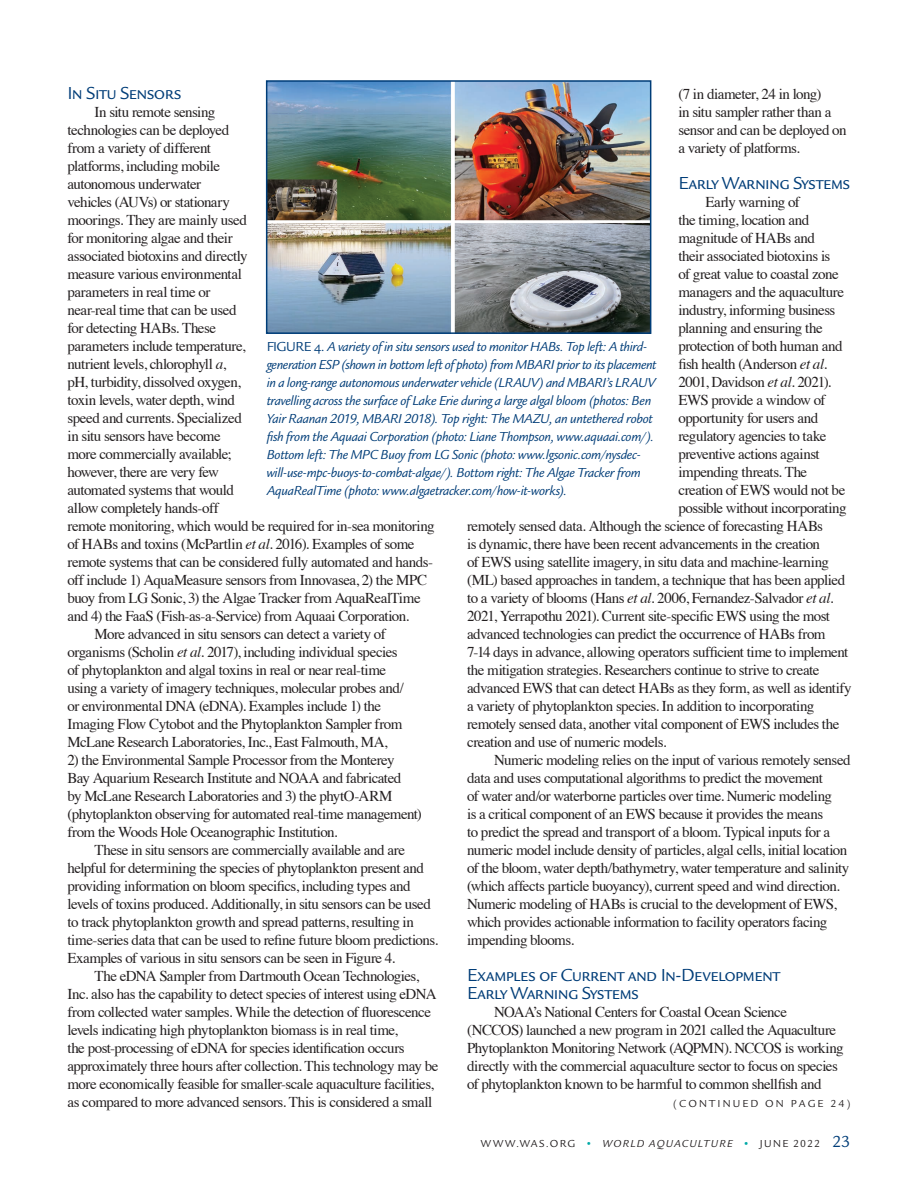
<style>
.page{position:relative;width:918px;height:1188px;background:#fff}
.page>*{position:absolute;margin:0;border:0;box-sizing:border-box;transform-origin:0 0}
.Heading_1{font:18px "Legacy Sans SC";letter-spacing:-.035em;color:#003d78}
.Heading_2{font:18px "Legacy Sans SC";letter-spacing:-.035em;color:#003d78}
.t1{font:15px/18px "Times";letter-spacing:-.035em;color:#231f20}
.t2{font:italic 13.5px/18px "Legacy Sans";letter-spacing:-.02em;color:#003d78}
.jumpline{font:10.5px "Legacy Sans";letter-spacing:.12em;color:#231f20}
.jumpline-2{font:10.5px "Legacy Sans";letter-spacing:.2em;color:#231f20}
.s1{font-style:italic}
.s2{font-family:"Legacy Sans SC";font-style:normal}
.s3{color:#00a9a7}
.s4{font-size:16.5px;color:#003d78}
</style>
<div class="page">
<img style="left:269px;top:83px;width:379px;height:248px">
<div style="left:266px;top:80px;width:385px;height:254px;border:2px solid #003d78"></div>
<p class="Heading_2" style="left:68px;top:82px;width:116px">In Situ Sensors</p>
<p class="t1" style="left:68px;top:102px;width:369px;text-indent:27px">In situ remote sensing<br>technologies can be deployed<br>from a variety of different<br>platforms, including mobile<br>autonomous underwater<br>vehicles (AUVs) or stationary<br>moorings. They are mainly used<br>for monitoring algae and their<br>associated biotoxins and directly<br>measure various environmental<br>parameters in real time or<br>near-real time that can be used<br>for detecting HABs. These<br>parameters include temperature,<br>nutrient levels, chlorophyll <span class="s1">a</span>,<br>pH, turbidity, dissolved oxygen,<br>toxin levels, water depth, wind<br>speed and currents. Specialized<br>in situ sensors have become<br>more commercially available;<br>however, there are very few<br>automated systems that would<br>allow completely hands-off<br>remote monitoring, which would be required for in-sea monitoring of HABs and toxins (McPartlin <span class="s1">et al</span>. 2016). Examples of some remote systems that can be considered fully automated and hands&shy;off include 1) AquaMeasure sensors from Innovasea, 2) the MPC buoy from LG Sonic, 3) the Algae Tracker from AquaRealTime and 4) the FaaS (Fish-as-a-Service) from Aquaai Corporation.</p>
<p class="t1" style="left:68px;top:624px;width:338px;text-indent:27px">More advanced in situ sensors can detect a variety of organisms (Scholin <span class="s1">et al</span>. 2017), including individual species of phytoplankton and algal toxins in real or near real-time using a variety of imagery techniques, molecular probes and/ or environmental DNA (eDNA). Examples include 1) the Imaging Flow Cytobot and the Phytoplankton Sampler from McLane Research Laboratories, Inc., East Falmouth, MA,</p>
<p class="t1" style="left:68px;top:750px;width:356px">2) the Environmental Sample Processor from the Monterey<br>Bay Aquarium Research Institute and NOAA and fabricated<br>by McLane Research Laboratories and 3) the phytO-ARM (phytoplankton observing for automated real-time management) from the Woods Hole Oceanographic Institution.</p>
<p class="t1" style="left:68px;top:840px;width:372px;text-indent:27px">These in situ sensors are commercially available and are helpful for determining the species of phytoplankton present and providing information on bloom specifics, including types and levels of toxins produced. Additionally, in situ sensors can be used to track phytoplankton growth and spread patterns, resulting in time-series data that can be used to refine future bloom predictions.<br>Examples of various in situ sensors can be seen in Figure 4.</p>
<p class="t1" style="left:68px;top:966px;width:372px;text-indent:27px">The eDNA Sampler from Dartmouth Ocean Technologies, Inc. also has the capability to detect species of interest using eDNA from collected water samples. While the detection of fluorescence levels indicating high phytoplankton biomass is in real time,<br>the post-processing of eDNA for species identification occurs approximately three hours after collection. This technology may be more economically feasible for smaller-scale aquaculture facilities, as compared to more advanced sensors. This is considered a small</p>
<p class="t1" style="left:678px;top:84px;width:170px">(7 in diameter, 24 in long)<br>in situ sampler rather than a sensor and can be deployed on a variety of platforms.</p>
<p class="Heading_1" style="left:678px;top:172px;width:173px">Early Warning Systems</p>
<p class="t1" style="left:705px;top:192px;width:96px">Early warning of</p>
<p class="t1" style="left:678px;top:210px;width:132px">the timing, location and</p>
<p class="t1" style="left:678px;top:228px;width:138px">magnitude of HABs and</p>
<p class="t1" style="left:678px;top:246px;width:154px">their associated biotoxins is</p>
<p class="t1" style="left:678px;top:264px;width:162px">of great value to coastal zone</p>
<p class="t1" style="left:678px;top:282px;width:167px">managers and the aquaculture</p>
<p class="t1" style="left:678px;top:300px;width:159px">industry, informing business</p>
<p class="t1" style="left:678px;top:318px;width:146px">planning and ensuring the</p>
<p class="t1" style="left:678px;top:336px;width:166px">protection of both human and</p>
<p class="t1" style="left:678px;top:354px;width:150px">fish health (Anderson <span class="s1">et al</span>.</p>
<p class="t1" style="left:678px;top:372px;width:154px">2001, Davidson <span class="s1">et al</span>. 2021).</p>
<p class="t1" style="left:678px;top:390px;width:149px">EWS provide a window of</p>
<p class="t1" style="left:678px;top:408px;width:141px">opportunity for users and</p>
<p class="t1" style="left:678px;top:426px;width:150px">regulatory agencies to take</p>
<p class="t1" style="left:678px;top:444px;width:143px">preventive actions against</p>
<p class="t1" style="left:678px;top:462px;width:130px">impending threats. The</p>
<p class="t1" style="left:678px;top:480px;width:168px">creation of EWS would not be</p>
<p class="t1" style="left:678px;top:498px;width:170px">possible without incorporating</p>
<p class="t1" style="left:467px;top:516px;width:357px">remotely sensed data. Although the science of forecasting HABs</p>
<p class="t1" style="left:467px;top:534px;width:355px">is dynamic, there have been recent advancements in the creation</p>
<p class="t1" style="left:467px;top:552px;width:363px">of EWS using satellite imagery, in situ data and machine-learning</p>
<p class="t1" style="left:467px;top:570px;width:380px">(ML) based approaches in tandem, a technique that has been applied</p>
<p class="t1" style="left:467px;top:588px;width:368px">to a variety of blooms (Hans <span class="s1">et al</span>. 2006, Fernandez-Salvador <span class="s1">et al</span>.</p>
<p class="t1" style="left:467px;top:606px;width:365px">2021, Yerrapothu 2021). Current site-specific EWS using the most</p>
<p class="t1" style="left:467px;top:624px;width:360px">advanced technologies can predict the occurrence of HABs from</p>
<p class="t1" style="left:467px;top:642px;width:383px">7-14 days in advance, allowing operators sufficient time to implement</p>
<p class="t1" style="left:467px;top:660px;width:354px">the mitigation strategies. Researchers continue to strive to create</p>
<p class="t1" style="left:467px;top:678px;width:386px">advanced EWS that can detect HABs as they form, as well as identify</p>
<p class="t1" style="left:467px;top:696px;width:349px">a variety of phytoplankton species. In addition to incorporating</p>
<p class="t1" style="left:467px;top:714px;width:374px">remotely sensed data, another vital component of EWS includes the</p>
<p class="t1" style="left:467px;top:732px;width:201px">creation and use of numeric models.</p>
<p class="t1" style="left:467px;top:750px;width:385px;text-indent:27px">Numeric modeling relies on the input of various remotely sensed data and uses computational algorithms to predict the movement<br>of water and/or waterborne particles over time. Numeric modeling<br>is a critical component of an EWS because it provides the means<br>to predict the spread and transport of a bloom. Typical inputs for a numeric model include density of particles, algal cells, initial location of the bloom, water depth/bathymetry, water temperature and salinity (which affects particle buoyancy), current speed and wind direction.<br>Numeric modeling of HABs is crucial to the development of EWS, which provides actionable information to facility operators facing impending blooms.</p>
<p class="Heading_1" style="left:467px;top:964px;width:315px">Examples of Current and In-Development</p>
<p class="Heading_1" style="left:467px;top:982px;width:173px">Early Warning Systems</p>
<p class="t1" style="left:467px;top:1002px;width:378px;text-indent:27px">NOAA’s National Centers for Coastal Ocean Science (NCCOS) launched a new program in 2021 called the Aquaculture Phytoplankton Monitoring Network (AQPMN). NCCOS is working directly with the commercial aquaculture sector to focus on species of phytoplankton known to be harmful to common shellfish and</p>
<p class="jumpline-2" style="left:673px;top:1098px;width:179px">(CONTINUED ON PAGE 24)</p>
<p class="t2" style="left:267px;top:337px;width:391px"><span class="s2">FIGURE 4.</span> A variety of in situ sensors used to monitor HABs. Top left: A third&shy;generation ESP (shown in bottom left of photo) from MBARI prior to its placement in a long-range autonomous underwater vehicle (LRAUV) and MBARI’s LRAUV travelling across the surface of Lake Erie during a large algal bloom (photos: Ben Yair Raanan 2019, MBARI 2018). Top right: The MAZU, an untethered robot fish from the Aquaai Corporation (photo: Liane Thompson, www.aquaai.com/).<br>Bottom left: The MPC Buoy from LG Sonic (photo: www.lgsonic.com/nysdec&shy;will-use-mpc-buoys-to-combat-algae/). Bottom right: The Algae Tracker from AquaRealTime (photo: www.algaetracker.com/how-it-works).</p>
<p class="jumpline" style="left:481px;top:1137px;width:371px">WWW.WAS.ORG <span class="s3">•</span> <span class="s1">WORLD AQUACULTURE</span> <span class="s3">•</span> JUNE 2022 <span class="s4">23</span></p>
</div>
